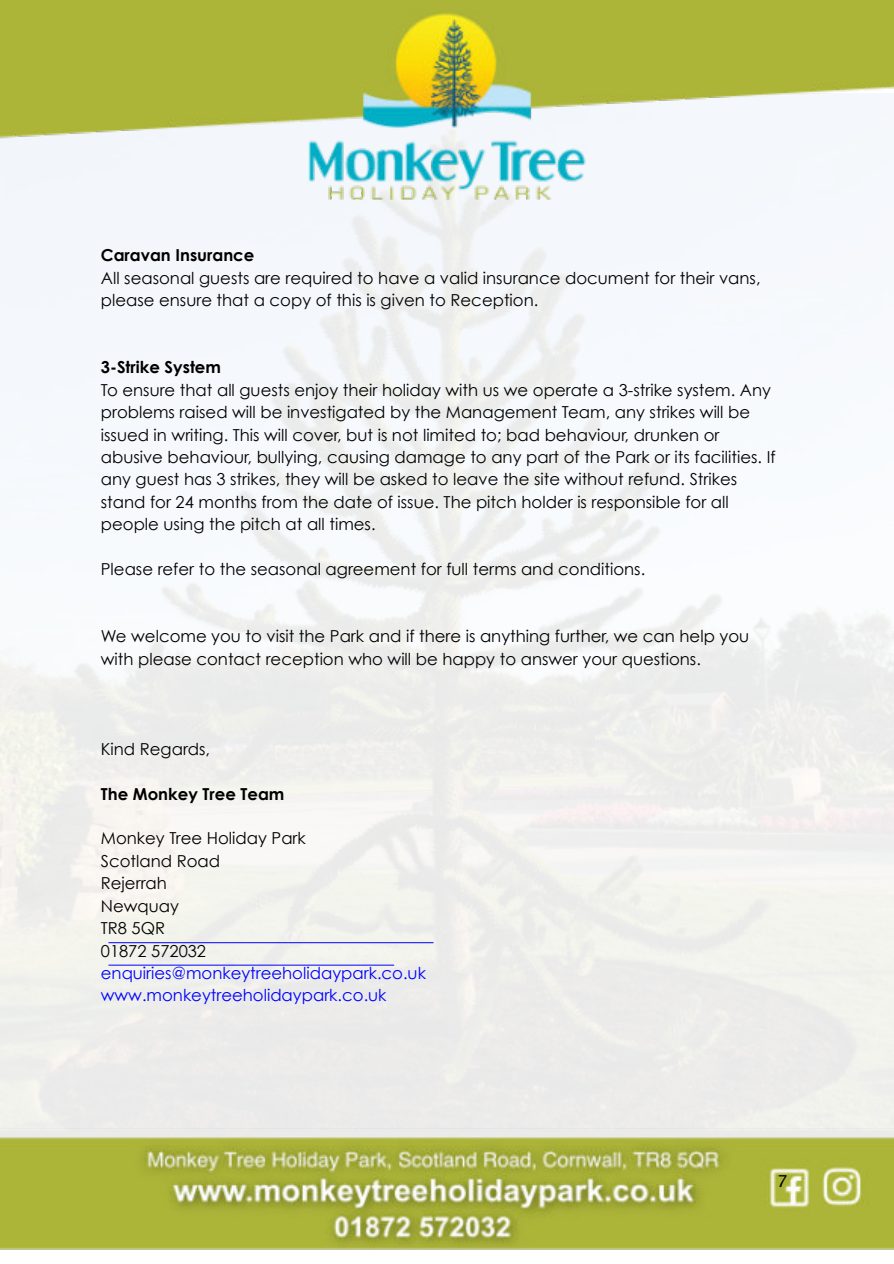
<style>
.page{position:relative;width:894px;height:1264px;background:#fff}
.page>*{position:absolute;margin:0;border:0;box-sizing:border-box;transform-origin:0 0}
.t1{font:16.5px/22.5px "Century Gothic";color:#000}
.t2{font:16.5px/22.4px "Century Gothic";color:#00f}
.t3{font:700 16.5px "Century Gothic";color:#000}
.t4{font:16.5px "Lucida Grande";color:#000}
</style>
<div class="page">
<img style="left:0;top:0;width:893px;height:1250px">
<hr style="left:108px;top:942px;width:325px;height:1px;background:#00f">
<hr style="left:108px;top:964px;width:286px;height:1px;background:#00f">
<p class="t3" style="left:101px;top:249px;width:155px">Caravan Insurance</p>
<p class="t1" style="left:101px;top:268px;width:661px">All seasonal guests are required to have a valid insurance document for their vans, please ensure that a copy of this is given to Reception.</p>
<p class="t3" style="left:101px;top:361px;width:122px">3-Strike System</p>
<p class="t1" style="left:101px;top:380px;width:676px">To ensure that all guests enjoy their holiday with us we operate a 3-strike system. Any problems raised will be investigated by the Management Team, any strikes will be issued in writing. This will cover, but is not limited to; bad behaviour, drunken or abusive behaviour, bullying, causing damage to any part of the Park or its facilities. If any guest has 3 strikes, they will be asked to leave the site without refund. Strikes stand for 24 months from the date of issue. The pitch holder is responsible for all people using the pitch at all times.</p>
<p class="t1" style="left:101px;top:559px;width:545px">Please refer to the seasonal agreement for full terms and conditions.</p>
<p class="t1" style="left:101px;top:627px;width:649px">We welcome you to visit the Park and if there is anything further, we can help you with please contact reception who will be happy to answer your questions.</p>
<p class="t1" style="left:101px;top:739px;width:111px">Kind Regards,</p>
<p class="t3" style="left:101px;top:787px;width:185px">The Monkey Tree Team</p>
<p class="t1" style="left:101px;top:828px;width:206px">Monkey Tree Holiday Park<br>Scotland Road<br>Rejerrah<br>Newquay<br>TR8 5QR<br>01872 572032</p>
<p class="t2" style="left:101px;top:963px;width:326px">enquiries@monkeytreeholidaypark.co.uk www.monkeytreeholidaypark.co.uk</p>
<p class="t4" style="left:776px;top:1174px;width:12px">7</p>
</div>
